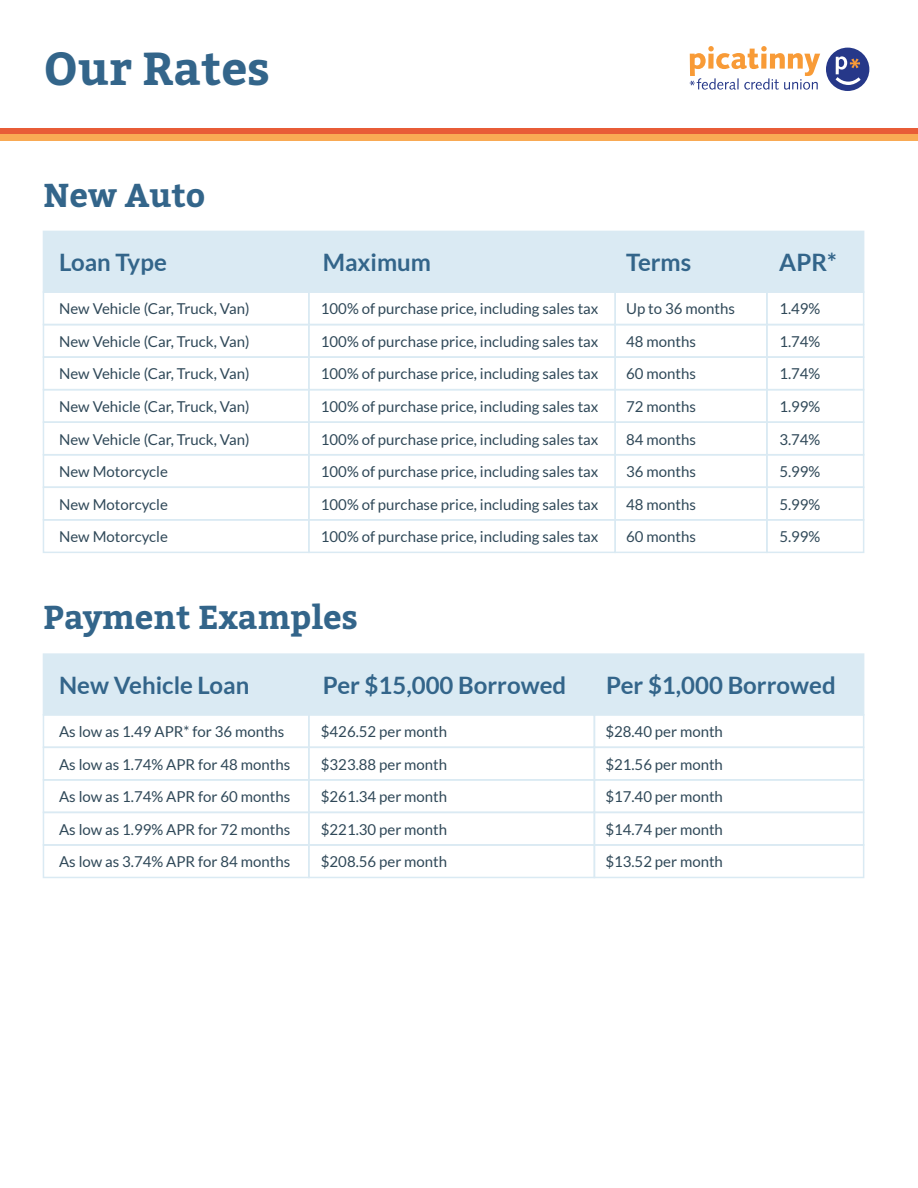
<style>
.page{position:relative;width:918px;height:1188px;background:#fff}
.page>*{position:absolute;margin:0;border:0;box-sizing:border-box;transform-origin:0 0}
.t1{font:700 46.05px "Bitter";color:#33658a}
.t2{font:700 33px "Bitter";color:#33658a}
.t3{font:700 24px "Lato";color:#33658a}
.t4{font:15px/32.5px "Lato";color:#2f4858;text-align:justify}
</style>
<div class="page">
<div style="left:43px;top:231px;width:821px;height:62px;background:#daeaf3"></div>
<div style="left:43px;top:291px;width:267px;height:34px;border:2px solid #daeaf3"></div>
<div style="left:308px;top:291px;width:308px;height:34px;border:2px solid #daeaf3"></div>
<div style="left:614px;top:291px;width:154px;height:34px;border:2px solid #daeaf3"></div>
<div style="left:766px;top:291px;width:98px;height:34px;border:2px solid #daeaf3"></div>
<div style="left:43px;top:324px;width:267px;height:34px;border:2px solid #daeaf3"></div>
<div style="left:308px;top:324px;width:308px;height:34px;border:2px solid #daeaf3"></div>
<div style="left:614px;top:324px;width:154px;height:34px;border:2px solid #daeaf3"></div>
<div style="left:766px;top:324px;width:98px;height:34px;border:2px solid #daeaf3"></div>
<div style="left:43px;top:356px;width:267px;height:34px;border:2px solid #daeaf3"></div>
<div style="left:308px;top:356px;width:308px;height:34px;border:2px solid #daeaf3"></div>
<div style="left:614px;top:356px;width:154px;height:34px;border:2px solid #daeaf3"></div>
<div style="left:766px;top:356px;width:98px;height:34px;border:2px solid #daeaf3"></div>
<div style="left:43px;top:389px;width:267px;height:34px;border:2px solid #daeaf3"></div>
<div style="left:308px;top:389px;width:308px;height:34px;border:2px solid #daeaf3"></div>
<div style="left:614px;top:389px;width:154px;height:34px;border:2px solid #daeaf3"></div>
<div style="left:766px;top:389px;width:98px;height:34px;border:2px solid #daeaf3"></div>
<div style="left:43px;top:421px;width:267px;height:34px;border:2px solid #daeaf3"></div>
<div style="left:308px;top:421px;width:308px;height:34px;border:2px solid #daeaf3"></div>
<div style="left:614px;top:421px;width:154px;height:34px;border:2px solid #daeaf3"></div>
<div style="left:766px;top:421px;width:98px;height:34px;border:2px solid #daeaf3"></div>
<div style="left:43px;top:454px;width:267px;height:34px;border:2px solid #daeaf3"></div>
<div style="left:308px;top:454px;width:308px;height:34px;border:2px solid #daeaf3"></div>
<div style="left:614px;top:454px;width:154px;height:34px;border:2px solid #daeaf3"></div>
<div style="left:766px;top:454px;width:98px;height:34px;border:2px solid #daeaf3"></div>
<div style="left:43px;top:487px;width:267px;height:34px;border:2px solid #daeaf3"></div>
<div style="left:308px;top:487px;width:308px;height:34px;border:2px solid #daeaf3"></div>
<div style="left:614px;top:487px;width:154px;height:34px;border:2px solid #daeaf3"></div>
<div style="left:766px;top:487px;width:98px;height:34px;border:2px solid #daeaf3"></div>
<div style="left:43px;top:519px;width:267px;height:34px;border:2px solid #daeaf3"></div>
<div style="left:308px;top:519px;width:308px;height:34px;border:2px solid #daeaf3"></div>
<div style="left:614px;top:519px;width:154px;height:34px;border:2px solid #daeaf3"></div>
<div style="left:766px;top:519px;width:98px;height:34px;border:2px solid #daeaf3"></div>
<div style="left:43px;top:653px;width:821px;height:63px;background:#daeaf3;border:2px solid #daeaf3"></div>
<div style="left:43px;top:714px;width:267px;height:34px;border:2px solid #daeaf3"></div>
<div style="left:308px;top:714px;width:287px;height:34px;border:2px solid #daeaf3"></div>
<div style="left:594px;top:714px;width:270px;height:34px;border:2px solid #daeaf3"></div>
<div style="left:43px;top:747px;width:267px;height:34px;border:2px solid #daeaf3"></div>
<div style="left:308px;top:747px;width:287px;height:34px;border:2px solid #daeaf3"></div>
<div style="left:594px;top:747px;width:270px;height:34px;border:2px solid #daeaf3"></div>
<div style="left:43px;top:779px;width:267px;height:34px;border:2px solid #daeaf3"></div>
<div style="left:308px;top:779px;width:287px;height:34px;border:2px solid #daeaf3"></div>
<div style="left:594px;top:779px;width:270px;height:34px;border:2px solid #daeaf3"></div>
<div style="left:43px;top:812px;width:267px;height:34px;border:2px solid #daeaf3"></div>
<div style="left:308px;top:812px;width:287px;height:34px;border:2px solid #daeaf3"></div>
<div style="left:594px;top:812px;width:270px;height:34px;border:2px solid #daeaf3"></div>
<div style="left:43px;top:844px;width:267px;height:34px;border:2px solid #daeaf3"></div>
<div style="left:308px;top:844px;width:287px;height:34px;border:2px solid #daeaf3"></div>
<div style="left:594px;top:844px;width:270px;height:34px;border:2px solid #daeaf3"></div>
<div style="left:826px;top:48px;width:43px;height:43px;background:#263889;border-radius:50%"></div>
<svg style="left:836px;top:56px;width:25px;height:29px"></svg>
<svg style="left:690px;top:46px;width:130px;height:44px"></svg>
<div style="left:0;top:134px;width:918px;height:6px;background:#f9aa54"></div>
<div style="left:0;top:128px;width:918px;height:6px;background:#e85c37"></div>
<h1 class="t1" style="left:43px;top:38px;width:228px">Our Rates</h1>
<h2 class="t2" style="left:43px;top:174px;width:163px">New Auto</h2>
<h3 class="t3" style="left:59px;top:249px;width:109px">Loan Type</h3>
<h3 class="t3" style="left:323px;top:249px;width:110px">Maximum</h3>
<h3 class="t3" style="left:626px;top:249px;width:67px">Terms</h3>
<h3 class="t3" style="left:779px;top:249px;width:59px">APR*</h3>
<p class="t4" style="left:59px;top:293px;width:192px">New Vehicle (Car, Truck, Van)<br>New Vehicle (Car, Truck, Van)<br>New Vehicle (Car, Truck, Van)<br>New Vehicle (Car, Truck, Van)</p>
<p class="t4" style="left:321px;top:293px;width:279px">100% of purchase price, including sales tax 100% of purchase price, including sales tax 100% of purchase price, including sales tax 100% of purchase price, including sales tax</p>
<p class="t4" style="left:626px;top:293px;width:110px;text-align:left">Up to 36 months<br>48 months<br>60 months<br>72 months</p>
<p class="t4" style="left:779px;top:293px;width:43px">1.49% 1.74% 1.74% 1.99%</p>
<p class="t4" style="left:59px;top:423px;width:192px">New Vehicle (Car, Truck, Van)</p>
<p class="t4" style="left:321px;top:423px;width:279px">100% of purchase price, including sales tax</p>
<p class="t4" style="left:626px;top:423px;width:71px">84 months</p>
<p class="t4" style="left:779px;top:423px;width:43px">3.74%</p>
<p class="t4" style="left:59px;top:455px;width:110px">New Motorcycle</p>
<p class="t4" style="left:321px;top:455px;width:279px">100% of purchase price, including sales tax</p>
<p class="t4" style="left:626px;top:455px;width:71px">36 months</p>
<p class="t4" style="left:779px;top:455px;width:43px">5.99%</p>
<p class="t4" style="left:59px;top:488px;width:110px">New Motorcycle</p>
<p class="t4" style="left:321px;top:488px;width:279px">100% of purchase price, including sales tax</p>
<p class="t4" style="left:626px;top:488px;width:71px">48 months</p>
<p class="t4" style="left:779px;top:488px;width:43px">5.99%</p>
<p class="t4" style="left:59px;top:520px;width:110px">New Motorcycle</p>
<p class="t4" style="left:321px;top:520px;width:279px">100% of purchase price, including sales tax</p>
<p class="t4" style="left:626px;top:520px;width:71px">60 months</p>
<p class="t4" style="left:779px;top:520px;width:43px">5.99%</p>
<h2 class="t2" style="left:43px;top:596px;width:316px">Payment Examples</h2>
<h3 class="t3" style="left:59px;top:671px;width:192px">New Vehicle Loan</h3>
<h3 class="t3" style="left:323px;top:671px;width:245px">Per $15,000 Borrowed</h3>
<h3 class="t3" style="left:606px;top:671px;width:231px">Per $1,000 Borrowed</h3>
<p class="t4" style="left:59px;top:715px;width:233px;text-align:left">As low as 1.49 APR* for 36 months<br>As low as 1.74% APR for 48 months<br>As low as 1.74% APR for 60 months<br>As low as 1.99% APR for 72 months</p>
<p class="t4" style="left:321px;top:715px;width:128px">$426.52 per month $323.88 per month $261.34 per month $221.30 per month</p>
<p class="t4" style="left:605px;top:715px;width:119px">$28.40 per month $21.56 per month $17.40 per month $14.74 per month</p>
<p class="t4" style="left:59px;top:845px;width:233px">As low as 3.74% APR for 84 months</p>
<p class="t4" style="left:321px;top:845px;width:128px">$208.56 per month</p>
<p class="t4" style="left:605px;top:845px;width:119px">$13.52 per month</p>
</div>
